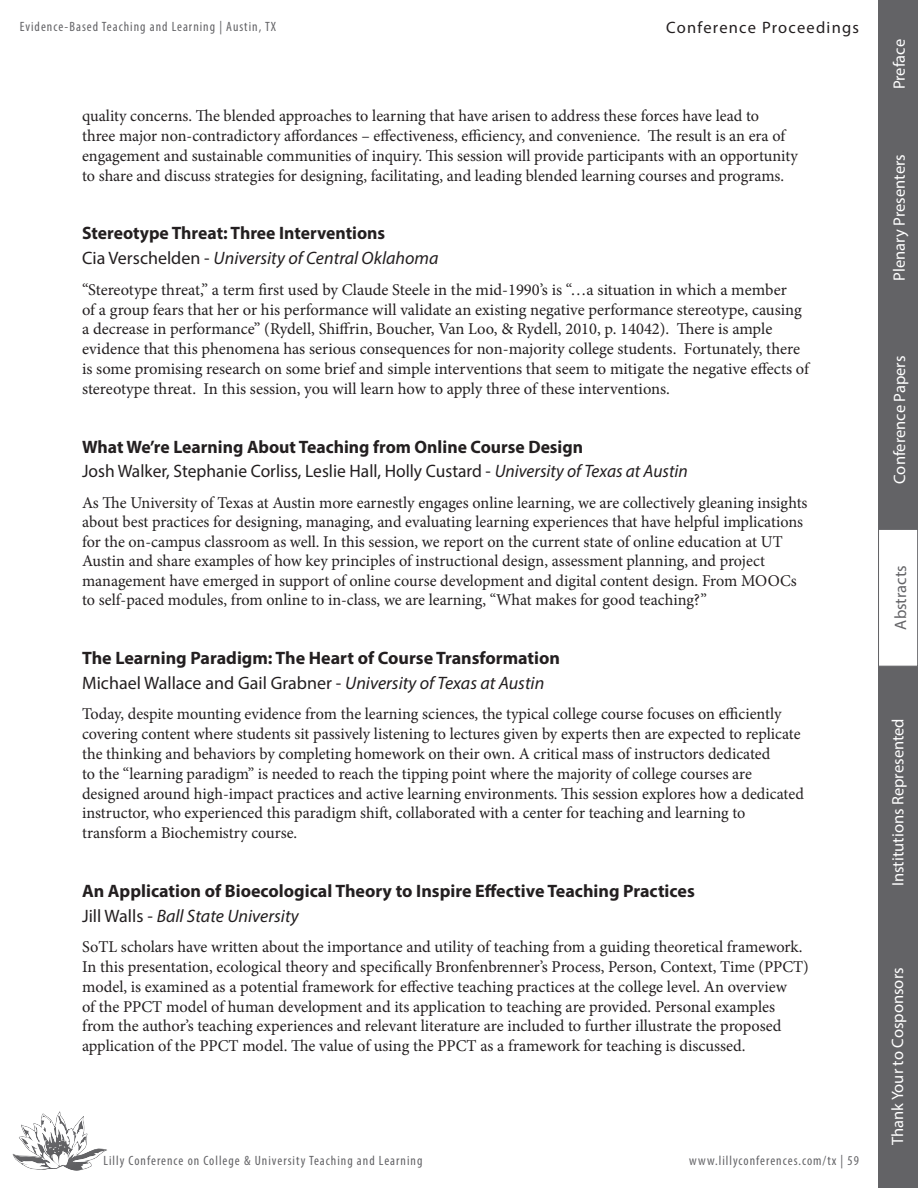
<style>
.page{position:relative;width:918px;height:1188px;background:#fff}
.page>*{position:absolute;margin:0;border:0;box-sizing:border-box;transform-origin:0 0}
.t1{font:700 18px/24.9px "Myriad Pro";color:#231f20}
.t2{font:16.5px/19.8px "Minion Pro";letter-spacing:-.005em;color:#231f20}
.t3{font:16.5px "Myriad Pro";color:#fff}
.t4{font:16.5px "Myriad Pro";letter-spacing:.075em;color:#231f20}
.t5{font:16.5px "Myriad Pro";color:#636366}
.t6{font:condensed 13.5px "Myriad Pro";letter-spacing:.075em;color:#636366}
.s1{font-weight:400}
.s2{font-weight:400;font-style:italic}
</style>
<div class="page">
<div style="left:878px;top:0;width:40px;height:1188px;background:#636366"></div>
<div style="left:878px;top:529px;width:40px;height:137px;background:#fff;border:1px solid #636366"></div>
<svg style="left:12px;top:1111px;width:95px;height:60px"></svg>
<p class="t6" style="left:20px;top:18px;width:258px">Evidence-Based Teaching and Learning | Austin, TX</p>
<p class="t4" style="left:666px;top:17px;width:194px">Conference Proceedings</p>
<p class="t2" style="left:82px;top:106px;width:718px">quality concerns. The blended approaches to learning that have arisen to address these forces have lead to<br>three major non-contradictory affordances – effectiveness, efficiency, and convenience. The result is an era of engagement and sustainable communities of inquiry. This session will provide participants with an opportunity to share and discuss strategies for designing, facilitating, and leading blended learning courses and programs.</p>
<p class="t1" style="left:82px;top:220px;width:358px">Stereotype Threat: Three Interventions<br><span class="s1">Cia Verschelden -</span> <span class="s2">University of Central Oklahoma</span></p>
<p class="t2" style="left:82px;top:280px;width:728px">“Stereotype threat,” a term first used by Claude Steele in the mid-1990’s is “…a situation in which a member<br>of a group fears that her or his performance will validate an existing negative performance stereotype, causing a decrease in performance” (Rydell, Shiffrin, Boucher, Van Loo, &amp; Rydell, 2010, p. 14042). There is ample evidence that this phenomena has serious consequences for non-majority college students. Fortunately, there is some promising research on some brief and simple interventions that seem to mitigate the negative effects of stereotype threat. In this session, you will learn how to apply three of these interventions.</p>
<p class="t1" style="left:82px;top:433px;width:607px">What We’re Learning About Teaching from Online Course Design<br><span class="s1">Josh Walker, Stephanie Corliss, Leslie Hall, Holly Custard -</span> <span class="s2">University of Texas at Austin</span></p>
<p class="t2" style="left:82px;top:493px;width:727px">As The University of Texas at Austin more earnestly engages online learning, we are collectively gleaning insights about best practices for designing, managing, and evaluating learning experiences that have helpful implications for the on-campus classroom as well. In this session, we report on the current state of online education at UT Austin and share examples of how key principles of instructional design, assessment planning, and project management have emerged in support of online course development and digital content design. From MOOCs to self-paced modules, from online to in-class, we are learning, “What makes for good teaching?”</p>
<p class="t1" style="left:82px;top:645px;width:480px">The Learning Paradigm: The Heart of Course Transformation<br><span class="s1">Michael Wallace and Gail Grabner -</span> <span class="s2">University of Texas at Austin</span></p>
<p class="t2" style="left:82px;top:704px;width:723px">Today, despite mounting evidence from the learning sciences, the typical college course focuses on efficiently covering content where students sit passively listening to lectures given by experts then are expected to replicate the thinking and behaviors by completing homework on their own. A critical mass of instructors dedicated<br>to the “learning paradigm” is needed to reach the tipping point where the majority of college courses are designed around high-impact practices and active learning environments. This session explores how a dedicated instructor, who experienced this paradigm shift, collaborated with a center for teaching and learning to transform a Biochemistry course.</p>
<p class="t1" style="left:82px;top:878px;width:614px">An Application of Bioecological Theory to Inspire Effective Teaching Practices<br><span class="s1">Jill Walls -</span> <span class="s2">Ball State University</span></p>
<p class="t2" style="left:82px;top:937px;width:728px">SoTL scholars have written about the importance and utility of teaching from a guiding theoretical framework.<br>In this presentation, ecological theory and specifically Bronfenbrenner’s Process, Person, Context, Time (PPCT) model, is examined as a potential framework for effective teaching practices at the college level. An overview<br>of the PPCT model of human development and its application to teaching are provided. Personal examples from the author’s teaching experiences and relevant literature are included to further illustrate the proposed application of the PPCT model. The value of using the PPCT as a framework for teaching is discussed.</p>
<p class="t6" style="left:104px;top:1152px;width:320px">Lilly Conference on College &amp; University Teaching and Learning</p>
<p class="t6" style="left:689px;top:1152px;width:171px">www.lillyconferences.com/tx | 59</p>
<p class="t3" style="left:889px;top:89px;width:52px;rotate:-90deg">Preface</p>
<p class="t3" style="left:889px;top:281px;width:128px;rotate:-90deg">Plenary Presenters</p>
<p class="t3" style="left:889px;top:484px;width:130px;rotate:-90deg">Conference Papers</p>
<p class="t5" style="left:891px;top:630px;width:66px;rotate:-90deg">Abstracts</p>
<p class="t3" style="left:888px;top:886px;width:170px;rotate:-90deg">Institutions Represented</p>
<p class="t3" style="left:887px;top:1145px;width:179px;rotate:-90deg">Thank Your to Cosponsors</p>
</div>
